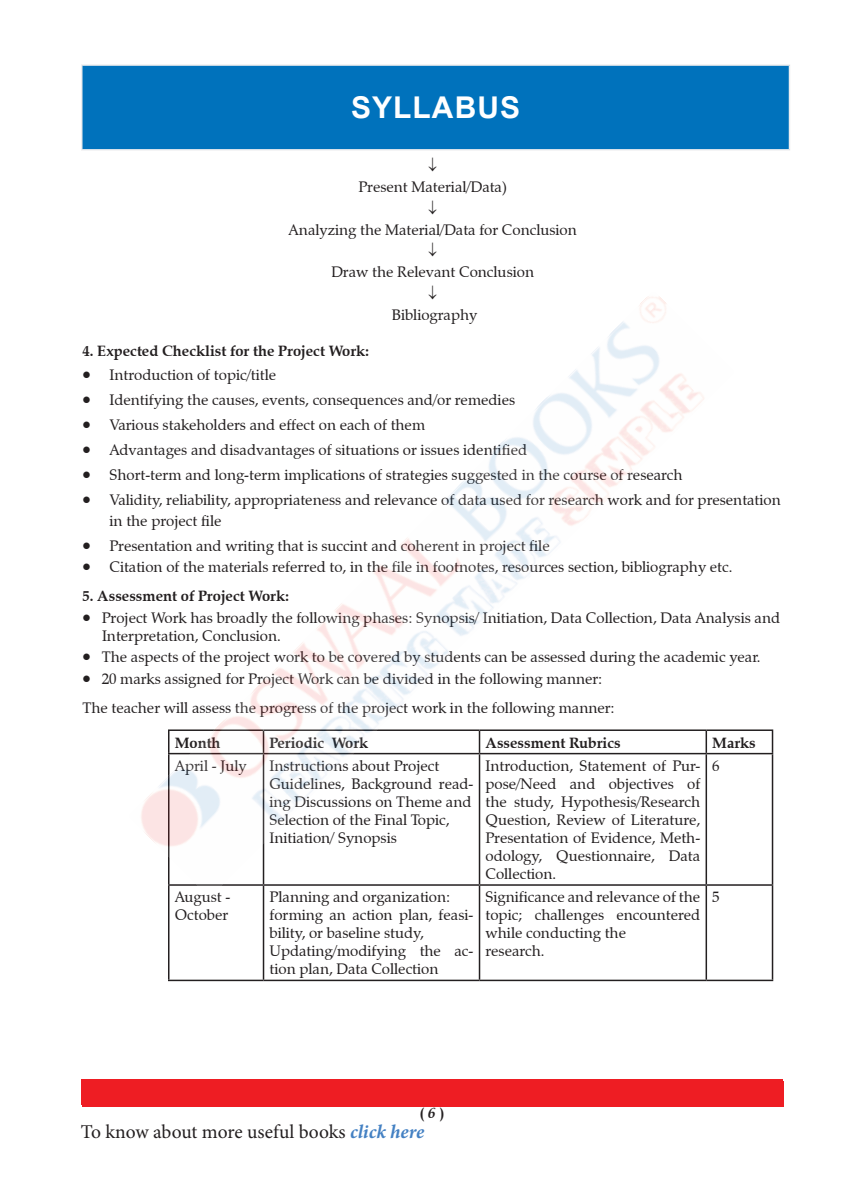
<style>
.page{position:relative;width:864px;height:1188px;background:#fff}
.page>*{position:absolute;margin:0;border:0;box-sizing:border-box;transform-origin:0 0}
.t1{font:700 30px "Arial";letter-spacing:.035em;color:#fff}
.t2{font:19.5px "Minion Pro";letter-spacing:-.005em;color:#231f20}
.t3{font:15px/18px "Zapf Calligraphic 801 BT";color:#231f20}
.t4{font:700 15px "Zapf Calligraphic 801 BT";color:#231f20}
.s1{font-style:italic}
.s2{font-weight:700;font-style:italic;color:#4481c3}
</style>
<div class="page">
<div style="left:81px;top:1079px;width:701px;height:26px;background:#ee1d23"></div>
<hr style="left:706px;top:729px;width:67px;height:2px;background:#231f20">
<svg style="left:772px;top:731px;width:1px;height:22px"></svg>
<hr style="left:706px;top:753px;width:67px;height:1px;background:#231f20">
<hr style="left:772px;top:754px;width:1px;height:130px;background:#231f20">
<hr style="left:168px;top:886px;width:2px;height:94px;background:#231f20">
<hr style="left:263px;top:886px;width:1px;height:94px;background:#231f20">
<hr style="left:479px;top:886px;width:1px;height:94px;background:#231f20">
<hr style="left:706px;top:884px;width:67px;height:2px;background:#231f20">
<hr style="left:706px;top:886px;width:1px;height:94px;background:#231f20">
<hr style="left:772px;top:886px;width:1px;height:94px;background:#231f20">
<hr style="left:168px;top:980px;width:96px;height:1px;background:#231f20">
<hr style="left:264px;top:980px;width:216px;height:1px;background:#231f20">
<hr style="left:480px;top:980px;width:226px;height:1px;background:#231f20">
<hr style="left:706px;top:980px;width:67px;height:1px;background:#231f20">
<div style="left:82px;top:65px;width:708px;height:85px;background:#0072bc"></div>
<hr style="left:81px;top:64px;width:709px;height:2px;background:#eeeeef">
<hr style="left:81px;top:66px;width:1px;height:83px;background:#eeeeef">
<hr style="left:789px;top:66px;width:1px;height:83px;background:#eeeeef">
<hr style="left:81px;top:149px;width:709px;height:2px;background:#eeeeef">
<div style="left:82px;top:1081px;width:701px;height:26px;background:#ee1d23"></div>
<img style="left:141px;top:296px;width:593px;height:600px">
<svg style="left:429px;top:296px;width:8px;height:3px"></svg>
<p class="t1" style="left:351px;top:87px;width:171px">SYLLABUS</p>
<p class="t3" style="left:359px;top:178px;width:150px">Present Material/Data)</p>
<p class="t3" style="left:289px;top:221px;width:290px">Analyzing the Material/Data for Conclusion</p>
<p class="t3" style="left:331px;top:263px;width:204px">Draw the Relevant Conclusion</p>
<p class="t3" style="left:392px;top:306px;width:87px">Bibliography</p>
<p class="t4" style="left:82px;top:341px;width:288px">4. Expected Checklist for the Project Work:</p>
<p class="t3" style="left:83px;top:366px;width:195px">• Introduction of topic/title</p>
<p class="t3" style="left:83px;top:391px;width:434px">• Identifying the causes, events, consequences and/or remedies</p>
<p class="t3" style="left:83px;top:416px;width:344px">• Various stakeholders and effect on each of them</p>
<p class="t3" style="left:83px;top:441px;width:446px">• Advantages and disadvantages of situations or issues identified</p>
<p class="t3" style="left:83px;top:466px;width:602px">• Short-term and long-term implications of strategies suggested in the course of research</p>
<p class="t3" style="left:83px;top:490px;width:700px">• Validity, reliability, appropriateness and relevance of data used for research work and for presentation</p>
<p class="t3" style="left:110px;top:512px;width:113px">in the project file</p>
<p class="t3" style="left:83px;top:537px;width:469px">• Presentation and writing that is succint and coherent in project file</p>
<p class="t3" style="left:83px;top:558px;width:651px">• Citation of the materials referred to, in the file in footnotes, resources section, bibliography etc.</p>
<p class="t4" style="left:82px;top:587px;width:208px">5. Assessment of Project Work:</p>
<p class="t3" style="left:83px;top:609px;width:699px">• Project Work has broadly the following phases: Synopsis/ Initiation, Data Collection, Data Analysis and</p>
<p class="t3" style="left:102px;top:627px;width:180px">Interpretation, Conclusion.</p>
<p class="t3" style="left:83px;top:648px;width:679px">• The aspects of the project work to be covered by students can be assessed during the academic year.</p>
<p class="t3" style="left:83px;top:670px;width:521px">• 20 marks assigned for Project Work can be divided in the following manner:</p>
<p class="t3" style="left:83px;top:699px;width:534px">The teacher will assess the progress of the project work in the following manner:</p>
<p class="t4" style="left:175px;top:733px;width:47px">Month</p>
<p class="t4" style="left:270px;top:733px;width:100px">Periodic Work</p>
<p class="t4" style="left:486px;top:733px;width:137px">Assessment Rubrics</p>
<p class="t4" style="left:712px;top:733px;width:45px">Marks</p>
<p class="t3" style="left:175px;top:757px;width:74px">April - July</p>
<p class="t3" style="left:270px;top:757px;width:171px">Instructions about Project</p>
<p class="t3" style="left:270px;top:775px;width:205px">Guidelines, Background read&shy;ing Discussions on Theme and</p>
<p class="t3" style="left:270px;top:811px;width:181px">Selection of the Final Topic,</p>
<p class="t3" style="left:270px;top:829px;width:129px">Initiation/ Synopsis</p>
<p class="t3" style="left:486px;top:757px;width:216px;text-align:justify">Introduction, Statement of Pur&shy;pose/Need and objectives of the study, Hypothesis/Research Question, Review of Literature, Presentation of Evidence, Meth&shy;odology, Questionnaire, Data Collection.</p>
<p class="t3" style="left:712px;top:757px;width:9px">6</p>
<p class="t3" style="left:175px;top:888px;width:57px">August -<br>October</p>
<p class="t3" style="left:270px;top:888px;width:182px">Planning and organization:</p>
<p class="t3" style="left:270px;top:906px;width:206px">forming an action plan, feasi&shy;bility, or baseline study,</p>
<p class="t3" style="left:270px;top:942px;width:205px">Updating/modifying the ac&shy;tion plan, Data Collection</p>
<p class="t3" style="left:486px;top:888px;width:216px;text-align:justify">Significance and relevance of the topic; challenges encountered while conducting the</p>
<p class="t3" style="left:486px;top:942px;width:61px">research.</p>
<p class="t3" style="left:712px;top:888px;width:9px">5</p>
<p class="t4" style="left:420px;top:1104px;width:26px">( <span class="s1">6</span> )</p>
<h2 class="t2" style="left:81px;top:1119px;width:345px">To know about more useful books <span class="s2">click here</span></h2>
</div>
